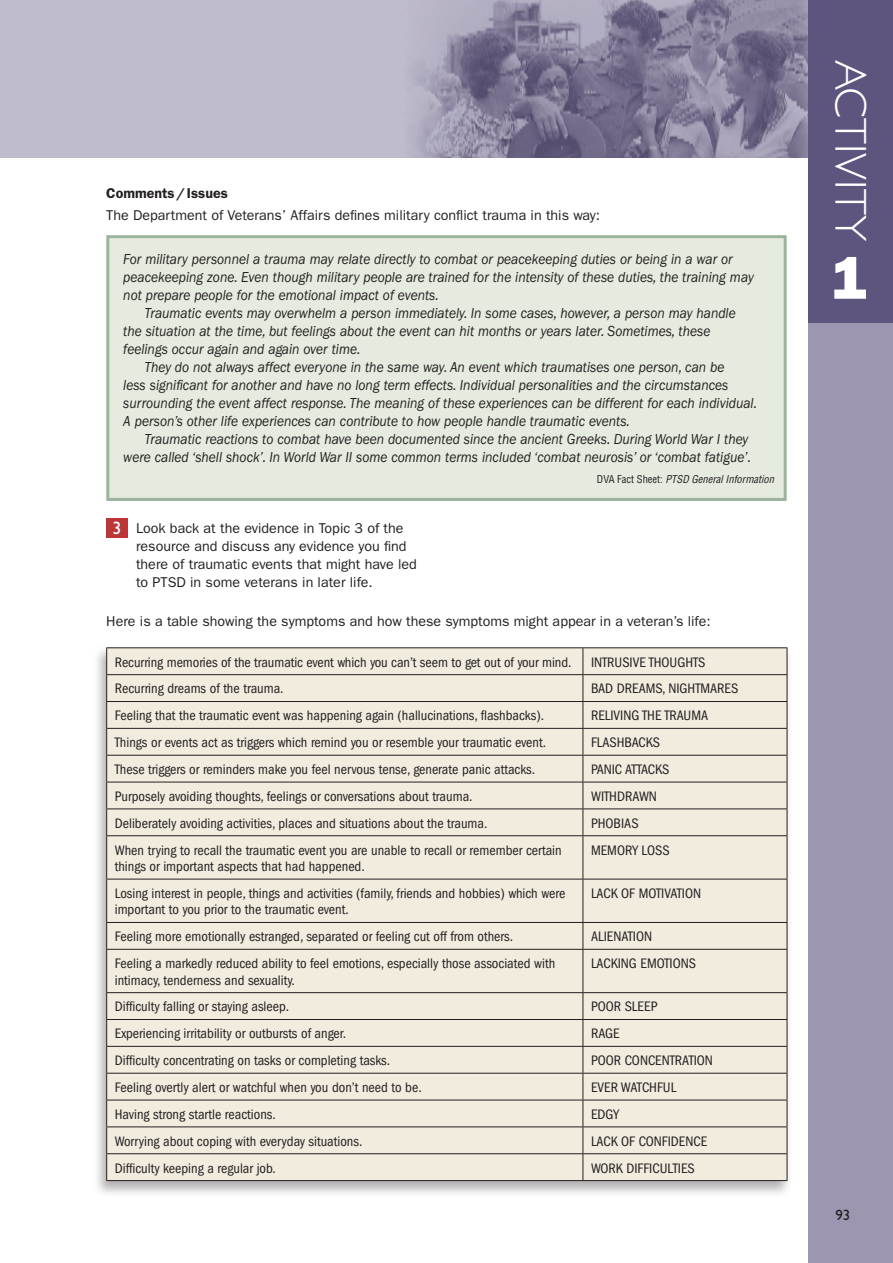
<style>
.page{position:relative;width:893px;height:1263px;background:#fff}
.page>*{position:absolute;margin:0;border:0;box-sizing:border-box;transform-origin:0 0}
.t1{font:800 60px "Franklin Gothic";color:#fff}
.t2{font:300 45px "Gill Sans";color:#fff}
.t3{font:italic 15px/18px "Franklin Gothic";color:#231f20;scale:.9 1}
.t4{font:15px "Gill Sans";color:#231f20}
.t5{font:condensed 14.25px/16.5px "Franklin Gothic";color:#231f20}
.t6{font:14.25px/18px "Franklin Gothic";color:#231f20}
.t7{font:600 14.25px "Franklin Gothic";color:#231f20}
.t8{font:italic condensed 10.5px "Helvetica";color:#231f20}
.s1{font-style:normal}
.s2{font-family:"Gill Sans";font-size:18px;color:#fff}
</style>
<div class="page">
<div style="left:108px;top:237px;width:677px;height:262px;background:#e5ebde"></div>
<div style="left:106px;top:235px;width:681px;height:266px;border:3px solid #9bb59c"></div>
<div style="left:0;top:0;width:893px;height:157px;background:#bfbcce"></div>
<img style="left:412px;top:0;width:396px;height:157px">
<div style="left:808px;top:300px;width:85px;height:963px;background:#9d96b0"></div>
<div style="left:808px;top:0;width:85px;height:323px;background:#5d557e"></div>
<div style="left:106px;top:518px;width:22px;height:20px;background:#bc3639"></div>
<div style="left:91px;top:644px;width:704px;height:555px;background:#231f20;opacity:.35"></div>
<div style="left:107px;top:648px;width:680px;height:532px;background:#f1ecde"></div>
<hr style="left:106px;top:647px;width:477px;height:1px;background:#231f20">
<hr style="left:583px;top:647px;width:204px;height:1px;background:#231f20">
<hr style="left:106px;top:674px;width:477px;height:1px;background:#231f20">
<hr style="left:583px;top:674px;width:204px;height:1px;background:#231f20">
<hr style="left:106px;top:701px;width:477px;height:1px;background:#231f20">
<hr style="left:583px;top:701px;width:204px;height:1px;background:#231f20">
<hr style="left:106px;top:728px;width:477px;height:1px;background:#231f20">
<hr style="left:583px;top:728px;width:204px;height:1px;background:#231f20">
<hr style="left:106px;top:755px;width:477px;height:1px;background:#231f20">
<hr style="left:583px;top:755px;width:204px;height:1px;background:#231f20">
<hr style="left:106px;top:782px;width:477px;height:1px;background:#231f20">
<hr style="left:583px;top:782px;width:204px;height:1px;background:#231f20">
<hr style="left:106px;top:808px;width:477px;height:1px;background:#231f20">
<svg style="left:106px;top:648px;width:1px;height:187px"></svg>
<hr style="left:583px;top:808px;width:204px;height:1px;background:#231f20">
<svg style="left:583px;top:648px;width:1px;height:187px"></svg>
<svg style="left:787px;top:648px;width:1px;height:187px"></svg>
<hr style="left:106px;top:835px;width:477px;height:1px;background:#231f20">
<hr style="left:106px;top:836px;width:1px;height:43px;background:#231f20">
<hr style="left:583px;top:835px;width:204px;height:1px;background:#231f20">
<hr style="left:583px;top:836px;width:1px;height:43px;background:#231f20">
<hr style="left:787px;top:836px;width:1px;height:43px;background:#231f20">
<hr style="left:106px;top:879px;width:477px;height:1px;background:#231f20">
<hr style="left:106px;top:879px;width:1px;height:43px;background:#231f20">
<hr style="left:583px;top:879px;width:204px;height:1px;background:#231f20">
<hr style="left:583px;top:879px;width:1px;height:43px;background:#231f20">
<hr style="left:787px;top:879px;width:1px;height:43px;background:#231f20">
<hr style="left:106px;top:922px;width:477px;height:1px;background:#231f20">
<svg style="left:106px;top:923px;width:1px;height:26px"></svg>
<hr style="left:583px;top:922px;width:204px;height:1px;background:#231f20">
<svg style="left:583px;top:923px;width:1px;height:26px"></svg>
<svg style="left:787px;top:923px;width:1px;height:26px"></svg>
<hr style="left:106px;top:949px;width:477px;height:1px;background:#231f20">
<hr style="left:106px;top:950px;width:1px;height:42px;background:#231f20">
<hr style="left:583px;top:949px;width:204px;height:1px;background:#231f20">
<hr style="left:583px;top:950px;width:1px;height:42px;background:#231f20">
<hr style="left:787px;top:950px;width:1px;height:42px;background:#231f20">
<hr style="left:106px;top:992px;width:477px;height:1px;background:#231f20">
<hr style="left:583px;top:992px;width:204px;height:1px;background:#231f20">
<hr style="left:106px;top:1019px;width:477px;height:1px;background:#231f20">
<hr style="left:583px;top:1019px;width:204px;height:1px;background:#231f20">
<hr style="left:106px;top:1046px;width:477px;height:1px;background:#231f20">
<hr style="left:583px;top:1046px;width:204px;height:1px;background:#231f20">
<hr style="left:106px;top:1073px;width:477px;height:1px;background:#231f20">
<hr style="left:583px;top:1073px;width:204px;height:1px;background:#231f20">
<hr style="left:106px;top:1100px;width:477px;height:1px;background:#231f20">
<hr style="left:583px;top:1100px;width:204px;height:1px;background:#231f20">
<hr style="left:106px;top:1126px;width:477px;height:1px;background:#231f20">
<hr style="left:583px;top:1126px;width:204px;height:1px;background:#231f20">
<hr style="left:106px;top:1153px;width:477px;height:1px;background:#231f20">
<svg style="left:106px;top:993px;width:1px;height:187px"></svg>
<hr style="left:583px;top:1153px;width:204px;height:1px;background:#231f20">
<svg style="left:583px;top:993px;width:1px;height:187px"></svg>
<svg style="left:787px;top:993px;width:1px;height:187px"></svg>
<hr style="left:106px;top:1180px;width:477px;height:1px;background:#231f20">
<hr style="left:583px;top:1180px;width:204px;height:1px;background:#231f20">
<p class="t7" style="left:106px;top:184px;width:123px">Comments/Issues</p>
<p class="t6" style="left:106px;top:206px;width:495px">The Department of Veterans’ Affairs defines military conflict trauma in this way:</p>
<p class="t3" style="left:123px;top:250px;width:702px">For military personnel a trauma may relate directly to combat or peacekeeping duties or being in a war or peacekeeping zone. Even though military people are trained for the intensity of these duties, the training may not prepare people for the emotional impact of events.</p>
<p class="t3" style="left:123px;top:304px;width:682px;text-indent:21px">Traumatic events may overwhelm a person immediately. In some cases, however, a person may handle the situation at the time, but feelings about the event can hit months or years later. Sometimes, these feelings occur again and again over time.</p>
<p class="t3" style="left:123px;top:358px;width:706px;text-indent:21px">They do not always affect everyone in the same way. An event which traumatises one person, can be<br>less significant for another and have no long term effects. Individual personalities and the circumstances surrounding the event affect response. The meaning of these experiences can be different for each individual.<br>A person’s other life experiences can contribute to how people handle traumatic events.</p>
<p class="t3" style="left:123px;top:430px;width:699px;text-align:right">Traumatic reactions to combat have been documented since the ancient Greeks. During World War I they were called ‘shell shock’. In World War II some common terms included ‘combat neurosis’ or ‘combat fatigue’.</p>
<p class="t8" style="left:597px;top:472px;width:178px"><span class="s1">DVA Fact Sheet:</span> PTSD General Information</p>
<p class="t6" style="left:136px;top:519px;width:282px;text-indent:-24px"><span class="s2">3</span> Look back at the evidence in Topic 3 of the resource and discuss any evidence you find there of traumatic events that might have led to PTSD in some veterans in later life.</p>
<p class="t6" style="left:106px;top:613px;width:606px">Here is a table showing the symptoms and how these symptoms might appear in a veteran’s life:</p>
<p class="t5" style="left:115px;top:654px;width:458px">Recurring memories of the traumatic event which you can’t seem to get out of your mind.</p>
<p class="t5" style="left:591px;top:654px;width:116px">INTRUSIVE THOUGHTS</p>
<p class="t5" style="left:115px;top:681px;width:170px">Recurring dreams of the trauma.</p>
<p class="t5" style="left:591px;top:681px;width:149px">BAD DREAMS, NIGHTMARES</p>
<p class="t5" style="left:115px;top:707px;width:431px">Feeling that the traumatic event was happening again (hallucinations, flashbacks).</p>
<p class="t5" style="left:591px;top:707px;width:119px">RELIVING THE TRAUMA</p>
<p class="t5" style="left:115px;top:734px;width:433px">Things or events act as triggers which remind you or resemble your traumatic event.</p>
<p class="t5" style="left:591px;top:734px;width:71px">FLASHBACKS</p>
<p class="t5" style="left:115px;top:761px;width:422px">These triggers or reminders make you feel nervous tense, generate panic attacks.</p>
<p class="t5" style="left:591px;top:761px;width:80px">PANIC ATTACKS</p>
<p class="t5" style="left:115px;top:788px;width:359px">Purposely avoiding thoughts, feelings or conversations about trauma.</p>
<p class="t5" style="left:591px;top:788px;width:67px">WITHDRAWN</p>
<p class="t5" style="left:115px;top:815px;width:374px">Deliberately avoiding activities, places and situations about the trauma.</p>
<p class="t5" style="left:591px;top:815px;width:49px">PHOBIAS</p>
<p class="t5" style="left:115px;top:842px;width:448px">When trying to recall the traumatic event you are unable to recall or remember certain things or important aspects that had happened.</p>
<p class="t5" style="left:591px;top:842px;width:80px">MEMORY LOSS</p>
<p class="t5" style="left:115px;top:885px;width:452px">Losing interest in people, things and activities (family, friends and hobbies) which were important to you prior to the traumatic event.</p>
<p class="t5" style="left:591px;top:885px;width:112px">LACK OF MOTIVATION</p>
<p class="t5" style="left:115px;top:928px;width:400px">Feeling more emotionally estranged, separated or feeling cut off from others.</p>
<p class="t5" style="left:591px;top:928px;width:63px">ALIENATION</p>
<p class="t5" style="left:115px;top:955px;width:442px">Feeling a markedly reduced ability to feel emotions, especially those associated with intimacy, tenderness and sexuality.</p>
<p class="t5" style="left:591px;top:955px;width:106px">LACKING EMOTIONS</p>
<p class="t5" style="left:115px;top:998px;width:176px">Difficulty falling or staying asleep.</p>
<p class="t5" style="left:591px;top:998px;width:68px">POOR SLEEP</p>
<p class="t5" style="left:115px;top:1025px;width:233px">Experiencing irritability or outbursts of anger.</p>
<p class="t5" style="left:591px;top:1025px;width:30px">RAGE</p>
<p class="t5" style="left:115px;top:1052px;width:277px">Difficulty concentrating on tasks or completing tasks.</p>
<p class="t5" style="left:591px;top:1052px;width:123px">POOR CONCENTRATION</p>
<p class="t5" style="left:115px;top:1079px;width:309px">Feeling overtly alert or watchful when you don’t need to be.</p>
<p class="t5" style="left:591px;top:1079px;width:87px">EVER WATCHFUL</p>
<p class="t5" style="left:115px;top:1106px;width:163px">Having strong startle reactions.</p>
<p class="t5" style="left:591px;top:1106px;width:30px">EDGY</p>
<p class="t5" style="left:115px;top:1133px;width:249px">Worrying about coping with everyday situations.</p>
<p class="t5" style="left:591px;top:1133px;width:118px">LACK OF CONFIDENCE</p>
<p class="t5" style="left:115px;top:1160px;width:163px">Difficulty keeping a regular job.</p>
<p class="t5" style="left:591px;top:1160px;width:105px">WORK DIFFICULTIES</p>
<h2 class="t2" style="left:876px;top:60px;width:183px;rotate:90deg">Activity</h2>
<h1 class="t1" style="left:832px;top:243px;width:37px">1</h1>
<p class="t4" style="left:835px;top:1206px;width:16px">93</p>
</div>
